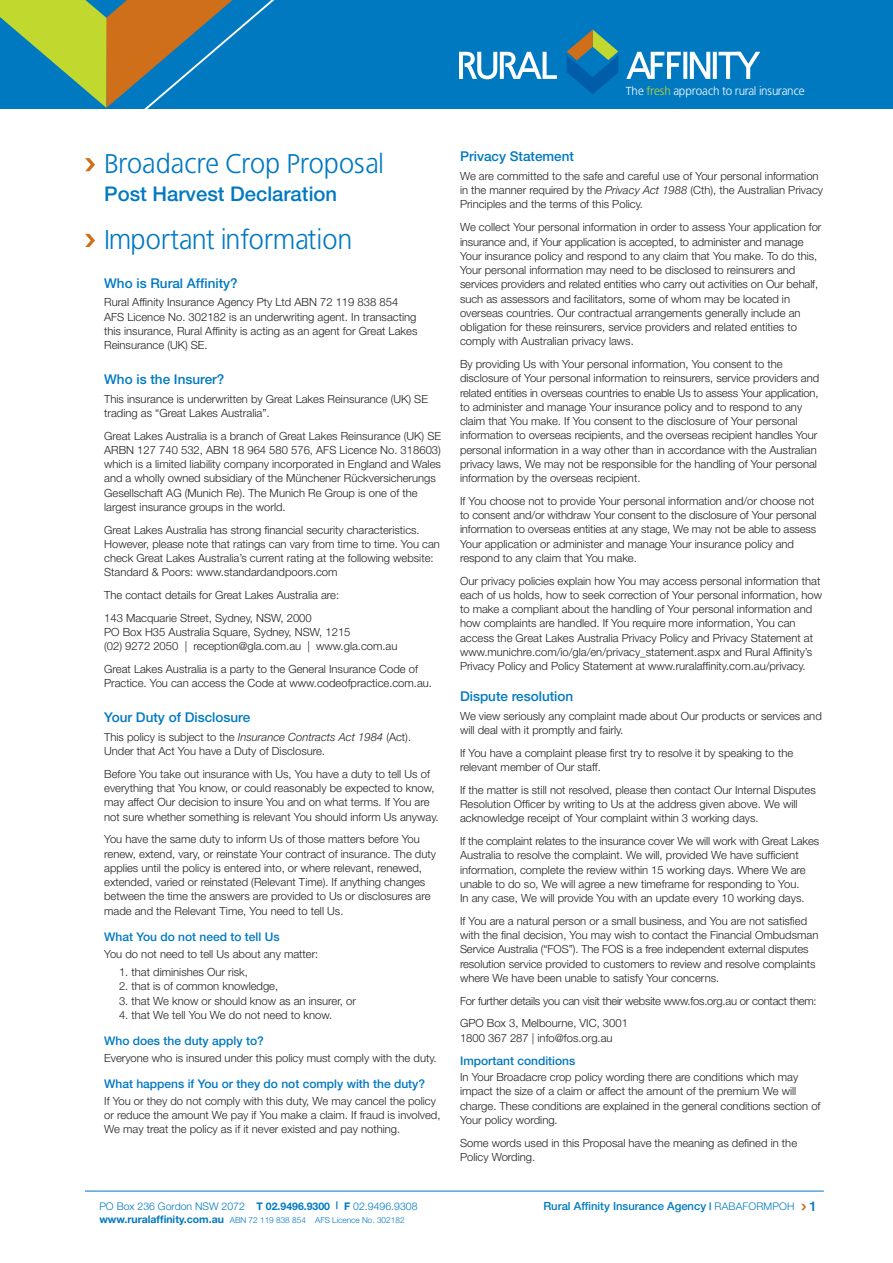
<style>
.page{position:relative;width:893px;height:1263px;background:#fff}
.page>*{position:absolute;margin:0;border:0;box-sizing:border-box;transform-origin:0 0}
.t1{font:27px "Bastardus Sans";color:#0079c1}
.t2{font:500 20.25px "Helvetica Neue";color:#0079c1}
.t3{font:500 13.5px "Helvetica Neue";color:#0079c1}
.t4{font:500 12px "Helvetica Neue";color:#0079c1}
.t5{font:11.55px "Bastardus Sans";color:#fff}
.t6{font:300 11.25px/14.2px "Helvetica Neue";color:#231f20}
.t7{font:300 11.25px/22.8px "Helvetica Neue";letter-spacing:-.02em;color:#231f20}
.t8{font:500 11.25px "Helvetica Neue";color:#0079c1}
.t9{font:300 10.5px "Helvetica Neue";color:#0079c1}
.t10{font:300 8.25px "Helvetica Neue";color:#0079c1}
.s1{color:#c1d82f}
.s2{font-style:italic}
.s3{font-weight:700}
.s4{font-weight:700;font-size:10.5px}
.s5{font-weight:300;font-size:10.5px}
.s6{font-size:13.5px}
</style>
<div class="page">
<hr style="left:85px;top:1191px;width:739px;height:1px;background:#0079c1">
<svg style="left:801px;top:1204px;width:5px;height:6px"></svg>
<div style="left:0;top:0;width:893px;height:109px;background:#0079c1"></div>
<svg style="left:459px;top:52px;width:98px;height:27px"></svg>
<svg style="left:626px;top:52px;width:134px;height:27px"></svg>
<svg style="left:567px;top:30px;width:51px;height:64px"></svg>
<svg style="left:85px;top:158px;width:10px;height:13px"></svg>
<svg style="left:85px;top:234px;width:10px;height:13px"></svg>
<svg style="left:0;top:0;width:275px;height:109px"></svg>
<p class="t5" style="left:626px;top:84px;width:180px">The <span class="s1">fresh</span> approach to rural insurance</p>
<h1 class="t1" style="left:104px;top:148px;width:281px">Broadacre Crop Proposal</h1>
<h2 class="t2" style="left:104px;top:186px;width:234px">Post Harvest Declaration</h2>
<h1 class="t1" style="left:104px;top:223px;width:250px">Important information</h1>
<p class="t3" style="left:104px;top:278px;width:135px">Who is Rural Affinity?</p>
<p class="t6" style="left:104px;top:296px;width:315px">Rural Affinity Insurance Agency Pty Ltd ABN 72 119 838 854<br>AFS Licence No. 302182 is an underwriting agent. In transacting this insurance, Rural Affinity is acting as an agent for Great Lakes Reinsurance (UK) SE.</p>
<p class="t3" style="left:104px;top:374px;width:122px">Who is the Insurer?</p>
<p class="t6" style="left:104px;top:392px;width:325px">This insurance is underwritten by Great Lakes Reinsurance (UK) SE trading as “Great Lakes Australia”.</p>
<p class="t6" style="left:104px;top:429px;width:338px">Great Lakes Australia is a branch of Great Lakes Reinsurance (UK) SE ARBN 127 740 532, ABN 18 964 580 576, AFS Licence No. 318603) which is a limited liability company incorporated in England and Wales and a wholly owned subsidiary of the Münchener Rückversicherungs Gesellschaft AG (Munich Re). The Munich Re Group is one of the largest insurance groups in the world.</p>
<p class="t6" style="left:104px;top:523px;width:337px">Great Lakes Australia has strong financial security characteristics.<br>However, please note that ratings can vary from time to time. You can check Great Lakes Australia’s current rating at the following website:<br>Standard &amp; Poors: www.standardandpoors.com</p>
<p class="t6" style="left:104px;top:585px;width:237px;line-height:22.8px">The contact details for Great Lakes Australia are:<br>143 Macquarie Street, Sydney, NSW, 2000</p>
<p class="t6" style="left:104px;top:626px;width:295px">PO Box H35 Australia Square, Sydney, NSW, 1215<br>(02) 9272 2050 | reception@gla.com.au | www.gla.com.au</p>
<p class="t6" style="left:104px;top:663px;width:329px">Great Lakes Australia is a party to the General Insurance Code of<br>Practice. You can access the Code at www.codeofpractice.com.au.</p>
<p class="t3" style="left:104px;top:713px;width:148px">Your Duty of Disclosure</p>
<p class="t6" style="left:104px;top:731px;width:308px">This policy is subject to the <span class="s2">Insurance Contracts Act 1984</span> (Act).<br>Under that Act You have a Duty of Disclosure.</p>
<p class="t6" style="left:104px;top:768px;width:336px">Before You take out insurance with Us, You have a duty to tell Us of everything that You know, or could reasonably be expected to know, may affect Our decision to insure You and on what terms. If You are not sure whether something is relevant You should inform Us anyway.</p>
<p class="t6" style="left:104px;top:833px;width:333px">You have the same duty to inform Us of those matters before You renew, extend, vary, or reinstate Your contract of insurance. The duty applies until the policy is entered into, or where relevant, renewed, extended, varied or reinstated (Relevant Time). If anything changes between the time the answers are provided to Us or disclosures are made and the Relevant Time, You need to tell Us.</p>
<p class="t4" style="left:104px;top:932px;width:177px">What You do not need to tell Us</p>
<p class="t6" style="left:104px;top:947px;width:216px">You do not need to tell Us about any matter:</p>
<p class="t6" style="left:119px;top:966px;width:130px">1. that diminishes Our risk,</p>
<p class="t6" style="left:119px;top:980px;width:161px">2. that is of common knowledge,</p>
<p class="t6" style="left:119px;top:994px;width:238px">3. that We know or should know as an insurer, or</p>
<p class="t6" style="left:119px;top:1009px;width:215px">4. that We tell You We do not need to know.</p>
<p class="t4" style="left:104px;top:1037px;width:161px">Who does the duty apply to?</p>
<p class="t6" style="left:104px;top:1051px;width:334px">Everyone who is insured under this policy must comply with the duty.</p>
<p class="t4" style="left:104px;top:1079px;width:322px">What happens if You or they do not comply with the duty?</p>
<p class="t6" style="left:104px;top:1094px;width:338px">If You or they do not comply with this duty, We may cancel the policy or reduce the amount We pay if You make a claim. If fraud is involved,<br>We may treat the policy as if it never existed and pay nothing.</p>
<p class="t3" style="left:460px;top:152px;width:116px">Privacy Statement</p>
<p class="t6" style="left:460px;top:170px;width:365px">We are committed to the safe and careful use of Your personal information in the manner required by the <span class="s2">Privacy Act 1988</span> (Cth), the Australian Privacy<br>Principles and the terms of this Policy.</p>
<p class="t6" style="left:460px;top:221px;width:363px">We collect Your personal information in order to assess Your application for insurance and, if Your application is accepted, to administer and manage Your insurance policy and respond to any claim that You make. To do this, Your personal information may need to be disclosed to reinsurers and services providers and related entities who carry out activities on Our behalf, such as assessors and facilitators, some of whom may be located in overseas countries. Our contractual arrangements generally include an obligation for these reinsurers, service providers and related entities to comply with Australian privacy laws.</p>
<p class="t6" style="left:460px;top:358px;width:361px">By providing Us with Your personal information, You consent to the disclosure of Your personal information to reinsurers, service providers and related entities in overseas countries to enable Us to assess Your application, to administer and manage Your insurance policy and to respond to any claim that You make. If You consent to the disclosure of Your personal information to overseas recipients, and the overseas recipient handles Your personal information in a way other than in accordance with the Australian privacy laws, We may not be responsible for the handling of Your personal information by the overseas recipient.</p>
<p class="t6" style="left:460px;top:495px;width:358px">If You choose not to provide Your personal information and/or choose not to consent and/or withdraw Your consent to the disclosure of Your personal information to overseas entities at any stage, We may not be able to assess Your application or administer and manage Your insurance policy and respond to any claim that You make.</p>
<p class="t6" style="left:460px;top:574px;width:364px">Our privacy policies explain how You may access personal information that each of us holds, how to seek correction of Your personal information, how to make a compliant about the handling of Your personal information and how complaints are handled. If You require more information, You can access the Great Lakes Australia Privacy Policy and Privacy Statement at www.munichre.com/io/gla/en/privacy_statement.aspx and Rural Affinity’s Privacy Policy and Policy Statement at www.ruralaffinity.com.au/privacy.</p>
<p class="t3" style="left:460px;top:692px;width:115px">Dispute resolution</p>
<p class="t6" style="left:460px;top:710px;width:363px">We view seriously any complaint made about Our products or services and will deal with it promptly and fairly.</p>
<p class="t6" style="left:460px;top:747px;width:335px">If You have a complaint please first try to resolve it by speaking to the relevant member of Our staff.</p>
<p class="t6" style="left:460px;top:784px;width:357px">If the matter is still not resolved, please then contact Our Internal Disputes<br>Resolution Officer by writing to Us at the address given above. We will acknowledge receipt of Your complaint within 3 working days.</p>
<p class="t6" style="left:460px;top:835px;width:361px">If the complaint relates to the insurance cover We will work with Great Lakes Australia to resolve the complaint. We will, provided We have sufficient information, complete the review within 15 working days. Where We are unable to do so, We will agree a new timeframe for responding to You.<br>In any case, We will provide You with an update every 10 working days.</p>
<p class="t6" style="left:460px;top:915px;width:360px">If You are a natural person or a small business, and You are not satisfied with the final decision, You may wish to contact the Financial Ombudsman Service Australia (“FOS”). The FOS is a free independent external disputes resolution service provided to customers to review and resolve complaints where We have been unable to satisfy Your concerns.</p>
<p class="t7" style="left:460px;top:990px;width:358px">For further details you can visit their website www.fos.org.au or contact them:<br>GPO Box 3, Melbourne, VIC, 3001</p>
<p class="t6" style="left:460px;top:1031px;width:154px">1800 367 287 | info@fos.org.au</p>
<p class="t4" style="left:460px;top:1056px;width:117px">Important conditions</p>
<p class="t6" style="left:460px;top:1071px;width:362px">In Your Broadacre crop policy wording there are conditions which may impact the size of a claim or affect the amount of the premium We will charge. These conditions are explained in the general conditions section of Your policy wording.</p>
<p class="t6" style="left:460px;top:1137px;width:339px">Some words used in this Proposal have the meaning as defined in the<br>Policy Wording.</p>
<p class="t9" style="left:99px;top:1202px;width:320px">PO Box 236 Gordon NSW 2072 <span class="s3">T 02.9496.9300 | F</span> 02.9496.9308</p>
<p class="t8" style="left:543px;top:1202px;width:275px">Rural Affinity Insurance Agency <span class="s4">|</span> <span class="s5">RABAFORMPOH</span> <span class="s6">1</span></p>
<p class="t10" style="left:99px;top:1217px;width:307px"><span class="s4">www.ruralaffinity.com.au</span> ABN 72 119 838 854 AFS Licence No. 302182</p>
</div>
